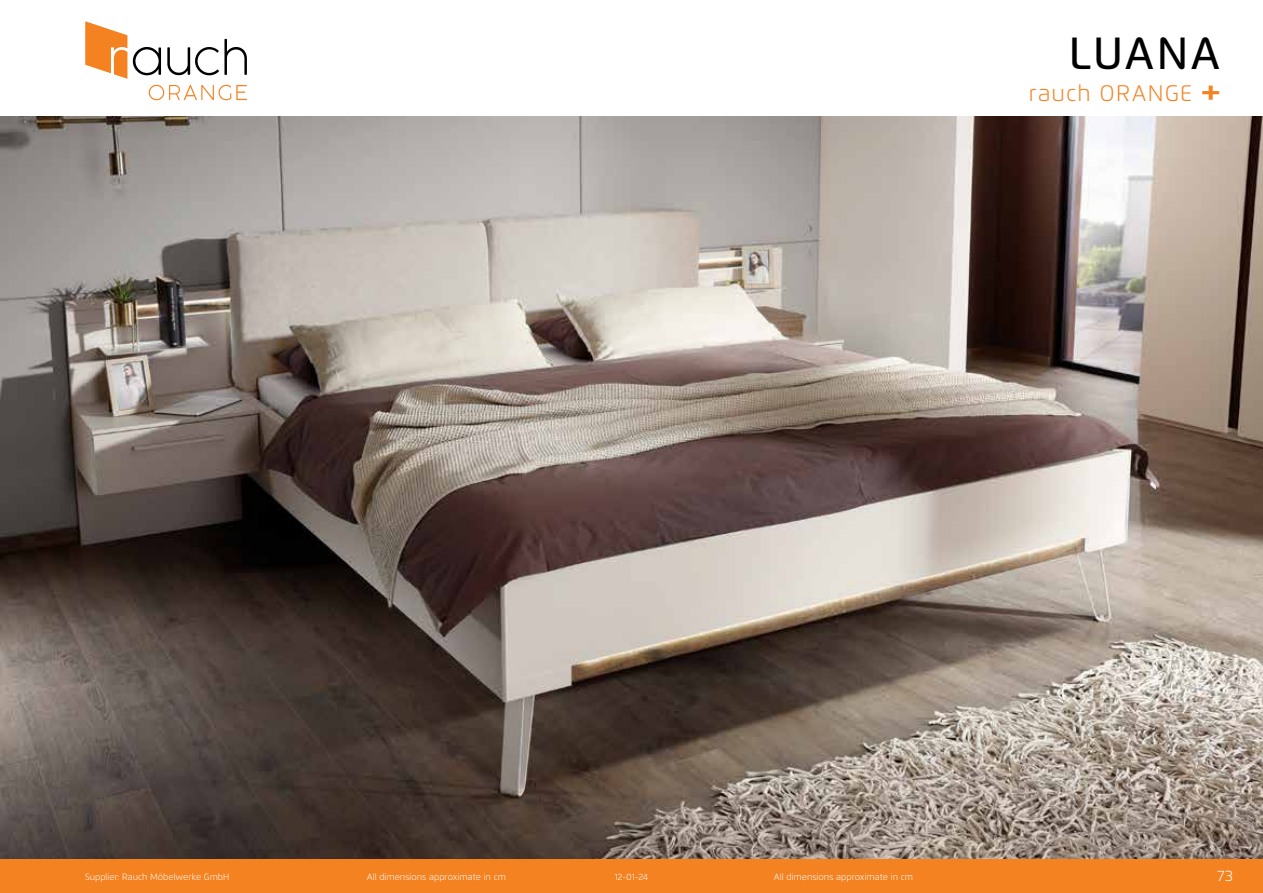
<style>
.page{position:relative;width:1263px;height:893px;background:#fff}
.page>*{position:absolute;margin:0;border:0;box-sizing:border-box;transform-origin:0 0}
.t1{font:500 45px "Flexo";letter-spacing:.05em;color:#000}
.t2{font:300 22.5px "Flexo";letter-spacing:.05em;color:#f58220}
.t3{font:300 15px "Flexo";color:#fff}
.t4{font:300 9px "Flexo";color:#fff}
.s1{font-weight:700;font-size:28.35px}
</style>
<div class="page">
<div style="left:0;top:859px;width:1263px;height:34px;background:#f58220"></div>
<svg style="left:133px;top:47px;width:28px;height:28px"></svg>
<svg style="left:167px;top:39px;width:80px;height:36px"></svg>
<svg style="left:149px;top:85px;width:98px;height:15px"></svg>
<svg style="left:85px;top:21px;width:42px;height:58px"></svg>
<img style="left:0;top:117px;width:1263px;height:742px">
<h1 class="t1" style="left:1069px;top:26px;width:153px">LUANA</h1>
<h2 class="t2" style="left:1029px;top:79px;width:193px">rauch ORANGE <span class="s1">+</span></h2>
<p class="t4" style="left:85px;top:871px;width:146px">Supplier: Rauch Möbelwerke GmbH</p>
<p class="t4" style="left:367px;top:871px;width:141px">All dimensions approximate in cm</p>
<p class="t4" style="left:774px;top:871px;width:141px">All dimensions approximate in cm</p>
<h3 class="t3" style="left:1217px;top:866px;width:18px">73</h3>
<p class="t4" style="left:615px;top:871px;width:35px">12-01-24</p>
</div>
